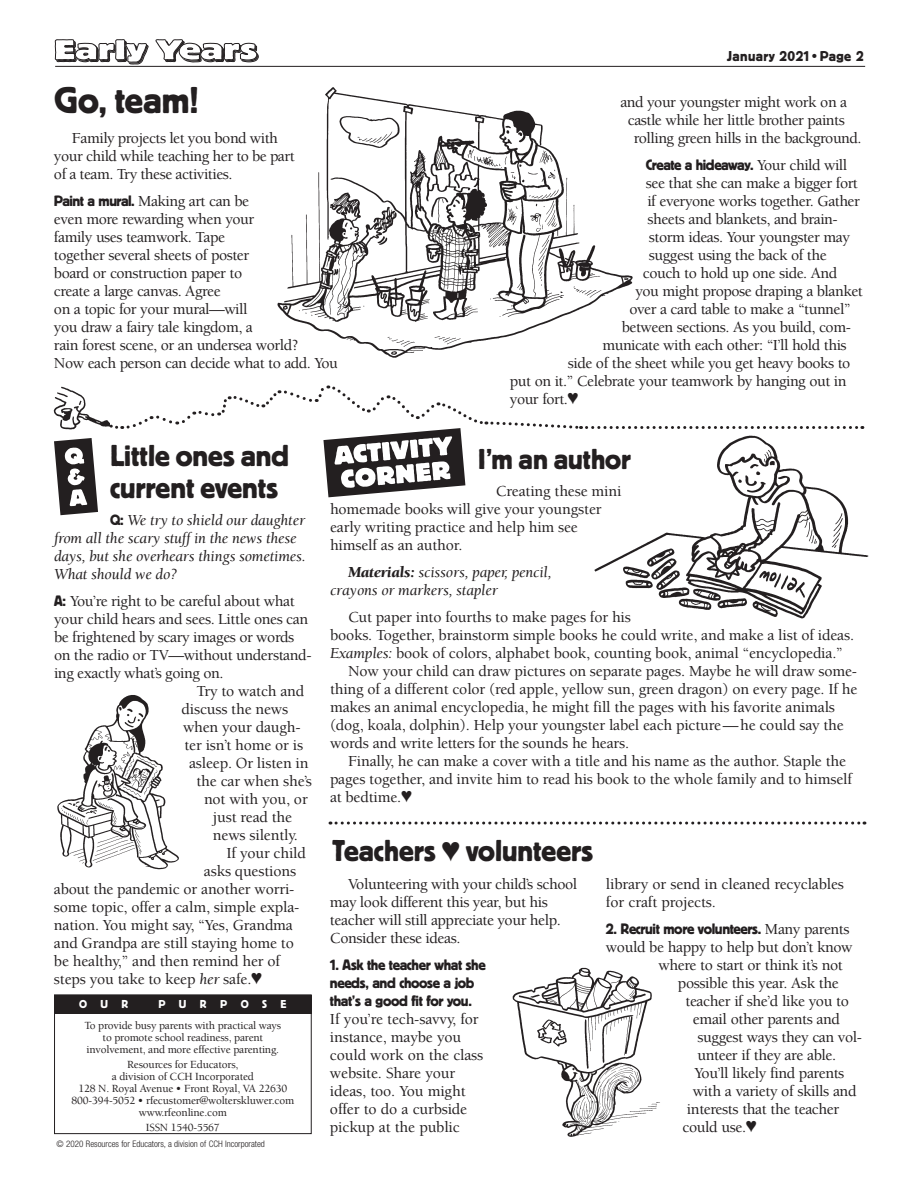
<style>
.page{position:relative;width:918px;height:1188px;background:#fff}
.page>*{position:absolute;margin:0;border:0;box-sizing:border-box;transform-origin:0 0}
.t1{font:39px "Platz";color:#231f20}
.t2{font:31.5px/31.5px "Platz";color:#231f20}
.t3{font:30px "Platz";color:#231f20}
.t4{font:700 29.7px "Platz";color:#fff;scale:1.24 1}
.t5{font:500 15.75px/18px "Berkeley Std";letter-spacing:-.025em;color:#231f20}
.t6{font:italic 15.75px/18px "Berkeley Std";letter-spacing:-.01em;color:#231f20}
.t7{font:15.75px "Platz";letter-spacing:-.025em;color:#231f20}
.t8{font:15px "Platz";letter-spacing:.025em;color:#231f20}
.t9{font:12px "Platz";letter-spacing:1.125em;color:#fff}
.t10{font:500 11.25px/12px "Berkeley Std";letter-spacing:-.015em;color:#231f20;text-align:center}
.t11{font:300 condensed 9px "Helvetica Neue";color:#231f20}
.s1{font-family:"Berkeley Std";font-weight:500}
.s2{font-family:"Platz";font-weight:400}
.s3{font-family:"Platz";font-style:normal}
.s4{font-weight:400;font-style:italic}
.s5{font-weight:900}
</style>
<div class="page">
<svg style="left:55px;top:39px;width:94px;height:26px"></svg>
<svg style="left:155px;top:39px;width:104px;height:24px"></svg>
<hr style="left:55px;top:66px;width:810px;height:1px;background:#231f20">
<div style="left:54px;top:995px;width:258px;height:18px;background:#231f20"></div>
<div style="left:54px;top:994px;width:258px;height:140px;border:1px solid #231f20"></div>
<svg style="left:330px;top:822px;width:535px;height:3px"></svg>
<svg style="left:110px;top:385px;width:753px;height:112px"></svg>
<svg style="left:54px;top:438px;width:44px;height:77px"></svg>
<img style="left:588px;top:435px;width:281px;height:183px">
<img style="left:277px;top:87px;width:356px;height:271px">
<img style="left:57px;top:695px;width:122px;height:175px">
<img style="left:512px;top:967px;width:148px;height:170px">
<img style="left:53px;top:386px;width:57px;height:44px">
<h3 class="t4" style="left:54px;top:33px;width:165px">Early Years</h3>
<h1 class="t8" style="left:727px;top:48px;width:138px">January 2021•Page 2</h1>
<h2 class="t1" style="left:54px;top:79px;width:147px">Go, team!</h2>
<p class="t5" style="left:620px;top:93px;width:228px">and your youngster might work on a</p>
<p class="t5" style="left:628px;top:111px;width:218px">castle while her little brother paints</p>
<p class="t5" style="left:634px;top:129px;width:229px">rolling green hills in the background.</p>
<p class="t7" style="left:646px;top:156px;width:203px">Create a hideaway. <span class="s1">Your child will</span></p>
<p class="t5" style="left:646px;top:174px;width:214px">see that she can make a bigger fort</p>
<p class="t5" style="left:647px;top:192px;width:214px">if everyone works together. Gather</p>
<p class="t5" style="left:647px;top:210px;width:192px">sheets and blankets, and brain-</p>
<p class="t5" style="left:649px;top:228px;width:203px">storm ideas. Your youngster may</p>
<p class="t5" style="left:649px;top:246px;width:179px">suggest using the back of the</p>
<p class="t5" style="left:643px;top:264px;width:196px">couch to hold up one side. And</p>
<p class="t5" style="left:635px;top:282px;width:229px">you might propose draping a blanket</p>
<p class="t5" style="left:629px;top:300px;width:223px">over a card table to make a “tunnel”</p>
<p class="t5" style="left:622px;top:318px;width:231px">between sections. As you build, com-</p>
<p class="t5" style="left:602px;top:336px;width:246px">municate with each other: “I’ll hold this</p>
<p class="t5" style="left:568px;top:354px;width:284px">side of the sheet while you get heavy books to</p>
<p class="t5" style="left:510px;top:372px;width:338px">put on it.” Celebrate your teamwork by hanging out in</p>
<p class="t5" style="left:510px;top:390px;width:70px">your fort.♥</p>
<p class="t5" style="left:54px;top:129px;width:242px;text-indent:18px">Family projects let you bond with your child while teaching her to be part of a team. Try these activities.</p>
<p class="t5" style="left:54px;top:192px;width:285px"><span class="s2">Paint a mural.</span> Making art can be<br>even more rewarding when your<br>family uses teamwork. Tape<br>together several sheets of poster<br>board or construction paper to<br>create a large canvas. Agree<br>on a topic for your mural—will<br>you draw a fairy tale kingdom, a<br>rain forest scene, or an undersea world?<br>Now each person can decide what to add. You</p>
<h2 class="t2" style="left:110px;top:440px;width:181px">Little ones and current events</h2>
<p class="t6" style="left:54px;top:511px;width:253px;text-indent:56px"><span class="s3">Q:</span> We try to shield our daughter from all the scary stuff in the news these days, but she overhears things sometimes.<br>What should we do?</p>
<p class="t5" style="left:54px;top:592px;width:242px"><span class="s2">A:</span> You’re right to be careful about what</p>
<p class="t5" style="left:54px;top:610px;width:256px">your child hears and sees. Little ones can</p>
<p class="t5" style="left:54px;top:628px;width:242px">be frightened by scary images or words</p>
<p class="t5" style="left:54px;top:646px;width:259px">on the radio or TV—without understand-</p>
<p class="t5" style="left:54px;top:664px;width:171px">ing exactly what’s going on.</p>
<p class="t5" style="left:197px;top:682px;width:109px">Try to watch and</p>
<p class="t5" style="left:182px;top:700px;width:108px">discuss the news</p>
<p class="t5" style="left:183px;top:718px;width:119px">when your daugh-</p>
<p class="t5" style="left:185px;top:736px;width:120px">ter isn’t home or is</p>
<p class="t5" style="left:189px;top:754px;width:121px">asleep. Or listen in</p>
<p class="t5" style="left:197px;top:772px;width:117px">the car when she’s</p>
<p class="t5" style="left:204px;top:790px;width:105px">not with you, or</p>
<p class="t5" style="left:213px;top:808px;width:81px">just read the</p>
<p class="t5" style="left:213px;top:826px;width:86px">news silently.</p>
<p class="t5" style="left:226px;top:844px;width:81px">If your child</p>
<p class="t5" style="left:204px;top:862px;width:94px">asks questions</p>
<p class="t5" style="left:54px;top:880px;width:242px">about the pandemic or another worri-</p>
<p class="t5" style="left:54px;top:898px;width:247px">some topic, offer a calm, simple expla-</p>
<p class="t5" style="left:54px;top:916px;width:240px">nation. You might say, “Yes, Grandma</p>
<p class="t5" style="left:54px;top:934px;width:241px">and Grandpa are still staying home to</p>
<p class="t5" style="left:54px;top:952px;width:228px">be healthy,” and then remind her of</p>
<p class="t5" style="left:54px;top:970px;width:210px">steps you take to keep <span class="s4">her</span> safe.♥</p>
<p class="t9" style="left:79px;top:998px;width:51px">OUR</p>
<p class="t9" style="left:158px;top:998px;width:130px">PURPOSE</p>
<p class="t10" style="left:85px;top:1019px;width:198px">To provide busy parents with practical ways to promote school readiness, parent involvement, and more effective parenting.</p>
<p class="t10" style="left:71px;top:1058px;width:224px">Resources for Educators,<br>a division of CCH Incorporated<br>128 N. Royal Avenue • Front Royal, VA 22630<br>800-394-5052 • rfecustomer@wolterskluwer.com www.rfeonline.com</p>
<p class="t10" style="left:146px;top:1121px;width:75px">ISSN 1540-5567</p>
<p class="t11" style="left:57px;top:1139px;width:210px">© 2020 Resources for Educators, a division of CCH Incorporated</p>
<h2 class="t3" style="left:478px;top:443px;width:154px">I’m an author</h2>
<p class="t5" style="left:330px;top:483px;width:293px;text-indent:166px">Creating these mini homemade books will give your youngster early writing practice and help him see himself as an author.</p>
<p class="t6" style="left:330px;top:564px;width:223px;text-indent:18px"><span class="s5">Materials:</span> scissors, paper, pencil, crayons or markers, stapler</p>
<p class="t5" style="left:348px;top:609px;width:284px">Cut paper into fourths to make pages for his</p>
<p class="t5" style="left:330px;top:627px;width:526px">books. Together, brainstorm simple books he could write, and make a list of ideas.</p>
<p class="t5" style="left:330px;top:645px;width:514px"><span class="s4">Examples:</span> book of colors, alphabet book, counting book, animal “encyclopedia.”</p>
<p class="t5" style="left:348px;top:663px;width:511px">Now your child can draw pictures on separate pages. Maybe he will draw some-</p>
<p class="t5" style="left:330px;top:681px;width:529px">thing of a different color (red apple, yellow sun, green dragon) on every page. If he</p>
<p class="t5" style="left:330px;top:699px;width:507px">makes an animal encyclopedia, he might fill the pages with his favorite animals</p>
<p class="t5" style="left:330px;top:717px;width:515px">(dog, koala, dolphin). Help your youngster label each picture—he could say the</p>
<p class="t5" style="left:330px;top:735px;width:301px">words and write letters for the sounds he hears.</p>
<p class="t5" style="left:348px;top:753px;width:500px">Finally, he can make a cover with a title and his name as the author. Staple the</p>
<p class="t5" style="left:330px;top:771px;width:524px">pages together, and invite him to read his book to the whole family and to himself</p>
<p class="t5" style="left:330px;top:789px;width:84px">at bedtime.♥</p>
<h2 class="t2" style="left:332px;top:834px;width:262px">Teachers ♥ volunteers</h2>
<p class="t5" style="left:330px;top:875px;width:249px;text-indent:18px">Volunteering with your child’s school may look different this year, but his teacher will still appreciate your help.<br>Consider these ideas.</p>
<p class="t5" style="left:330px;top:956px;width:157px"><span class="s2">1. Ask the teacher what she needs, and choose a job that’s a good fit for you.<br></span>If you’re tech-savvy, for instance, maybe you could work on the class website. Share your ideas, too. You might offer to do a curbside pickup at the public</p>
<p class="t5" style="left:606px;top:875px;width:239px">library or send in cleaned recyclables for craft projects.</p>
<p class="t7" style="left:606px;top:920px;width:245px">2. Recruit more volunteers. <span class="s1">Many parents</span></p>
<p class="t5" style="left:606px;top:938px;width:248px">would be happy to help but don’t know</p>
<p class="t5" style="left:658px;top:956px;width:186px">where to start or think it’s not</p>
<p class="t5" style="left:678px;top:974px;width:162px">possible this year. Ask the</p>
<p class="t5" style="left:685px;top:992px;width:165px">teacher if she’d like you to</p>
<p class="t5" style="left:693px;top:1010px;width:149px">email other parents and</p>
<p class="t5" style="left:697px;top:1028px;width:166px">suggest ways they can vol-</p>
<p class="t5" style="left:697px;top:1046px;width:140px">unteer if they are able.</p>
<p class="t5" style="left:694px;top:1064px;width:151px">You’ll likely find parents</p>
<p class="t5" style="left:693px;top:1082px;width:165px">with a variety of skills and</p>
<p class="t5" style="left:687px;top:1100px;width:154px">interests that the teacher</p>
<p class="t5" style="left:682px;top:1118px;width:76px">could use.♥</p>
</div>
